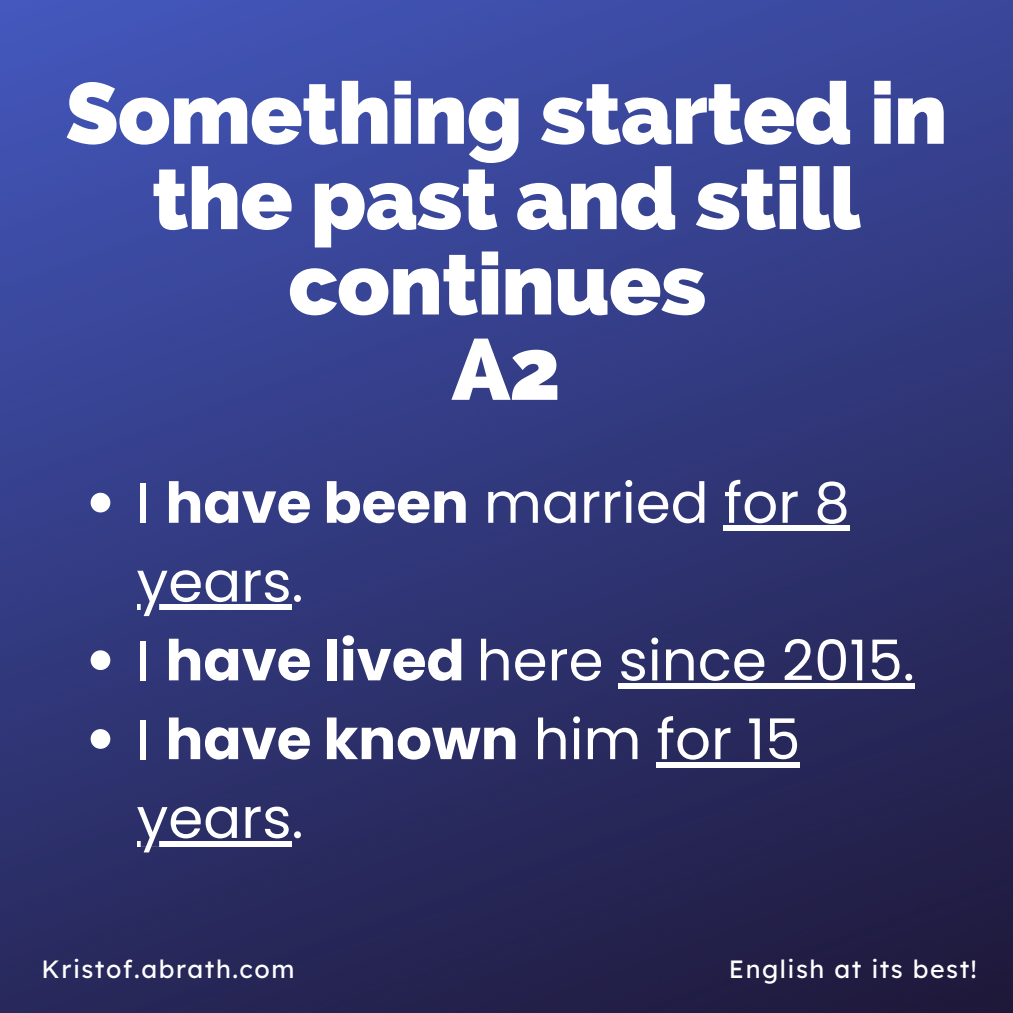
<style>
.page{position:relative;width:1013px;height:1013px;background:#fff}
.page>*{position:absolute;margin:0;border:0;box-sizing:border-box;transform-origin:0 0}
.t1{font:800 86.25px/85.2px "Raleway";letter-spacing:-.01em;color:#fff;text-align:center}
.t2{font:56.25px/78.8px "Poppins";color:#fff}
.t3{font:25px "Lexend Deca";letter-spacing:.06em;color:#fff}
.s1{font-weight:700}
</style>
<div class="page">
<img style="left:0;top:0;width:1012px;height:1012px">
<svg style="left:91px;top:493px;width:19px;height:19px"></svg>
<div style="left:723px;top:525px;width:126px;height:6px;background:#fff"></div>
<div style="left:137px;top:604px;width:154px;height:6px;background:#fff"></div>
<svg style="left:91px;top:650px;width:19px;height:20px"></svg>
<div style="left:618px;top:683px;width:296px;height:5px;background:#fff"></div>
<svg style="left:91px;top:729px;width:19px;height:19px"></svg>
<div style="left:656px;top:762px;width:144px;height:5px;background:#fff"></div>
<div style="left:137px;top:840px;width:154px;height:6px;background:#fff"></div>
<h1 class="t1" style="left:65px;top:71px;width:883px">Something started in the past and still continues<br>A2</h1>
<p class="t2" style="left:137px;top:463px;width:779px">I <span class="s1">have been</span> married for 8 years.<br>I <span class="s1">have lived</span> here since 2015.<br>I <span class="s1">have known</span> him for 15 years.</p>
<p class="t3" style="left:42px;top:953px;width:254px">Kristof.abrath.com</p>
<p class="t3" style="left:729px;top:953px;width:249px">English at its best!</p>
</div>
